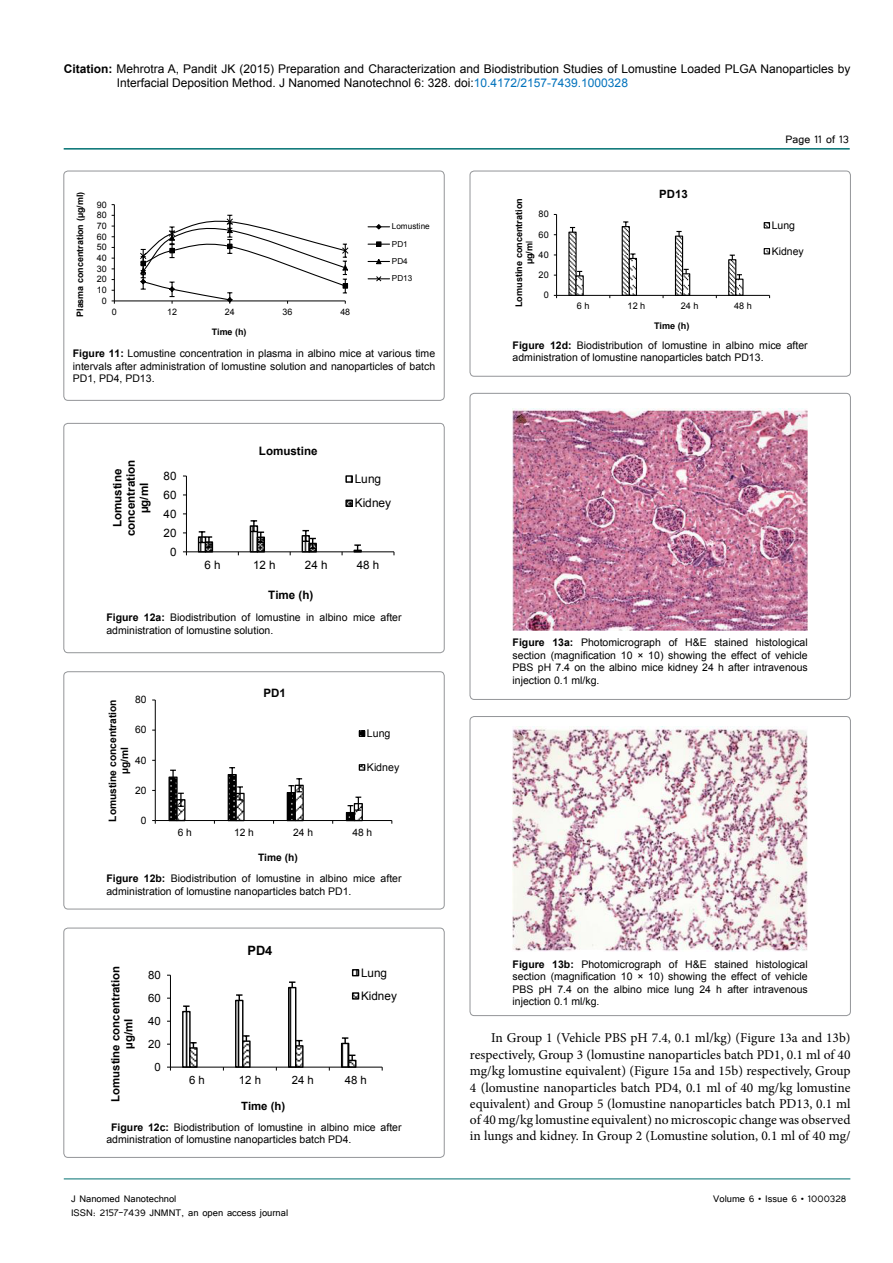
<style>
.page{position:relative;width:893px;height:1263px;background:#fff}
.page>*{position:absolute;margin:0;border:0;box-sizing:border-box;transform-origin:0 0}
.t1{font:13.5px/16.4px "Minion Pro";letter-spacing:-.005em;color:#000;text-align:justify}
.t2{font:13.5px "Tunga";color:#000}
.t3{font:700 12.9px "Arial";color:#000}
.t4{font:12px/14.4px "Arial";color:#000}
.t5{font:12px/14.4px "Tunga";color:#000}
.t6{font:11.7px/23.2px "Arial";color:#000}
.t7{font:700 11.55px/13.4px "Arial";color:#000;text-align:center}
.t8{font:11.55px "Arial";color:#000}
.t9{font:700 11.4px/13px "Arial";color:#000;text-align:center}
.t10{font:11.4px "Arial";color:#000}
.t11{font:10.65px "Arial";color:#000}
.t12{font:10.5px/12.6px "Arial";color:#000}
.t13{font:700 10.2px/11.9px "Arial";color:#000;text-align:center}
.t14{font:10.2px "Arial";color:#000}
.t15{font:700 9.15px "Arial";color:#000}
.t16{font:9.15px "Arial";color:#000}
.t17{font:700 9px "Arial";color:#000}
.t18{font:9px "Arial";color:#000}
.t19{font:8.25px/17.4px "Arial";color:#000}
.s1{font-weight:700}
.s2{color:#0072bc}
.s3{font-weight:400}
</style>
<div class="page">
<hr style="left:64px;top:148px;width:786px;height:2px;background:#007071">
<hr style="left:64px;top:1179px;width:786px;height:1px;background:#007071">
<div style="left:64px;top:171px;width:380px;height:229px;border:1px solid #939598;border-radius:4px"></div>
<hr style="left:114px;top:205px;width:1px;height:96px;background:#000">
<hr style="left:114px;top:301px;width:231px;height:1px;background:#000">
<svg style="left:139px;top:215px;width:210px;height:89px"></svg>
<svg style="left:368px;top:224px;width:22px;height:6px"></svg>
<svg style="left:368px;top:241px;width:22px;height:6px"></svg>
<svg style="left:368px;top:259px;width:22px;height:5px"></svg>
<svg style="left:368px;top:276px;width:22px;height:6px"></svg>
<div style="left:64px;top:423px;width:380px;height:230px;border:1px solid #939598;border-radius:4px"></div>
<hr style="left:186px;top:476px;width:1px;height:76px;background:#000">
<hr style="left:186px;top:552px;width:208px;height:1px;background:#000">
<svg style="left:197px;top:520px;width:166px;height:36px"></svg>
<div style="left:345px;top:475px;width:8px;height:8px;border:1px solid #000"></div>
<svg style="left:347px;top:501px;width:4px;height:4px"></svg>
<div style="left:345px;top:499px;width:8px;height:8px;border:1px solid #000"></div>
<div style="left:470px;top:393px;width:380px;height:306px;border:1px solid #939598;border-radius:4px"></div>
<img style="left:513px;top:409px;width:295px;height:221px">
<div style="left:470px;top:716px;width:380px;height:300px;border:1px solid #939598;border-radius:4px"></div>
<img style="left:513px;top:727px;width:295px;height:224px">
<div style="left:64px;top:672px;width:380px;height:237px;border:1px solid #939598;border-radius:4px"></div>
<hr style="left:155px;top:700px;width:1px;height:120px;background:#000">
<hr style="left:155px;top:820px;width:237px;height:1px;background:#000">
<div style="left:359px;top:730px;width:6px;height:7px;border:1px solid #000"></div>
<svg style="left:168px;top:765px;width:195px;height:59px"></svg>
<div style="left:359px;top:764px;width:6px;height:7px;border:1px solid #000"></div>
<div style="left:64px;top:928px;width:380px;height:229px;border:1px solid #939598;border-radius:4px"></div>
<hr style="left:170px;top:975px;width:1px;height:92px;background:#000">
<hr style="left:170px;top:1067px;width:212px;height:1px;background:#000">
<div style="left:352px;top:969px;width:7px;height:7px;border:1px solid #000"></div>
<svg style="left:181px;top:970px;width:178px;height:100px"></svg>
<div style="left:352px;top:992px;width:7px;height:7px;border:1px solid #000"></div>
<div style="left:470px;top:171px;width:380px;height:205px;border:1px solid #939598;border-radius:4px"></div>
<hr style="left:556px;top:214px;width:1px;height:81px;background:#000">
<hr style="left:557px;top:295px;width:213px;height:1px;background:#000">
<svg style="left:568px;top:221px;width:176px;height:77px"></svg>
<svg style="left:764px;top:222px;width:6px;height:6px"></svg>
<svg style="left:764px;top:248px;width:6px;height:6px"></svg>
<p class="t4" style="left:117px;top:61px;width:735px;text-indent:-53px"><span class="s1">Citation:</span> Mehrotra A, Pandit JK (2015) Preparation and Characterization and Biodistribution Studies of Lomustine Loaded PLGA Nanoparticles by<br>Interfacial Deposition Method. J Nanomed Nanotechnol 6: 328. doi:<span class="s2">10.4172/2157-7439.1000328</span></p>
<p class="t17" style="left:74px;top:317px;width:127px;rotate:-90deg">Plasma concentration (µg/ml)</p>
<p class="t18" style="left:97px;top:198px;width:11px">90</p>
<p class="t18" style="left:97px;top:209px;width:11px">80</p>
<p class="t18" style="left:97px;top:220px;width:11px">70</p>
<p class="t18" style="left:97px;top:231px;width:11px">60</p>
<p class="t18" style="left:97px;top:241px;width:11px">50</p>
<p class="t18" style="left:97px;top:252px;width:11px">40</p>
<p class="t18" style="left:97px;top:263px;width:11px">30</p>
<p class="t18" style="left:97px;top:273px;width:11px">20</p>
<p class="t18" style="left:97px;top:284px;width:11px">10</p>
<p class="t18" style="left:102px;top:295px;width:6px">0</p>
<p class="t18" style="left:112px;top:305px;width:6px">0</p>
<p class="t18" style="left:167px;top:305px;width:11px">12</p>
<p class="t18" style="left:225px;top:305px;width:11px">24</p>
<p class="t18" style="left:283px;top:305px;width:11px">36</p>
<p class="t18" style="left:340px;top:305px;width:11px">48</p>
<p class="t17" style="left:212px;top:326px;width:36px">Time (h)</p>
<p class="t19" style="left:392px;top:218px;width:39px">Lomustine<br>PD1<br>PD4<br>PD13</p>
<p class="t12" style="left:73px;top:347px;width:364px;text-align:justify"><span class="s1">Figure 11:</span> Lomustine concentration in plasma in albino mice at various time intervals after administration of lomustine solution and nanoparticles of batch PD1, PD4, PD13.</p>
<p class="t7" style="left:111px;top:536px;width:78px;rotate:-90deg">Lomustine concentration µg/ml</p>
<p class="t8" style="left:164px;top:468px;width:14px">80</p>
<p class="t8" style="left:164px;top:487px;width:14px">60</p>
<p class="t8" style="left:164px;top:506px;width:14px">40</p>
<p class="t8" style="left:164px;top:525px;width:14px">20</p>
<p class="t8" style="left:170px;top:544px;width:8px">0</p>
<p class="t7" style="left:259px;top:444px;width:60px">Lomustine</p>
<p class="t4" style="left:355px;top:467px;width:38px;line-height:24.3px">Lung<br>Kidney</p>
<p class="t8" style="left:204px;top:558px;width:18px">6 h</p>
<p class="t8" style="left:253px;top:558px;width:24px">12 h</p>
<p class="t8" style="left:305px;top:558px;width:24px">24 h</p>
<p class="t8" style="left:357px;top:558px;width:24px">48 h</p>
<p class="t7" style="left:268px;top:588px;width:47px">Time (h)</p>
<p class="t12" style="left:106px;top:611px;width:297px"><span class="s1">Figure 12a:</span> Biodistribution of lomustine in albino mice after administration of lomustine solution.</p>
<p class="t14" style="left:135px;top:693px;width:13px">80</p>
<p class="t13" style="left:107px;top:822px;width:124px;rotate:-90deg">Lomustine concentration µg/ml</p>
<p class="t14" style="left:135px;top:723px;width:13px">60</p>
<p class="t14" style="left:135px;top:753px;width:13px">40</p>
<p class="t14" style="left:135px;top:783px;width:13px">20</p>
<p class="t14" style="left:141px;top:814px;width:7px">0</p>
<p class="t7" style="left:263px;top:686px;width:24px">PD1</p>
<p class="t11" style="left:367px;top:726px;width:25px">Lung</p>
<p class="t11" style="left:367px;top:760px;width:34px">Kidney</p>
<p class="t14" style="left:178px;top:826px;width:16px">6 h</p>
<p class="t14" style="left:234px;top:826px;width:21px">12 h</p>
<p class="t14" style="left:293px;top:826px;width:21px">24 h</p>
<p class="t14" style="left:352px;top:826px;width:21px">48 h</p>
<p class="t13" style="left:258px;top:852px;width:41px">Time (h)</p>
<p class="t12" style="left:106px;top:872px;width:297px"><span class="s1">Figure 12b:</span> Biodistribution of lomustine in albino mice after administration of lomustine nanoparticles batch PD1.</p>
<p class="t9" style="left:109px;top:1102px;width:138px;rotate:-90deg">Lomustine concentration µg/ml</p>
<p class="t10" style="left:148px;top:967px;width:14px">80</p>
<p class="t10" style="left:148px;top:990px;width:14px">60</p>
<p class="t10" style="left:148px;top:1013px;width:14px">40</p>
<p class="t10" style="left:148px;top:1036px;width:14px">20</p>
<p class="t10" style="left:154px;top:1059px;width:8px">0</p>
<p class="t3" style="left:247px;top:942px;width:26px">PD4</p>
<p class="t6" style="left:361px;top:961px;width:37px">Lung<br>Kidney</p>
<p class="t10" style="left:189px;top:1073px;width:17px">6 h</p>
<p class="t10" style="left:239px;top:1073px;width:24px">12 h</p>
<p class="t10" style="left:292px;top:1073px;width:24px">24 h</p>
<p class="t10" style="left:345px;top:1073px;width:24px">48 h</p>
<p class="t9" style="left:241px;top:1100px;width:46px">Time (h)</p>
<p class="t12" style="left:106px;top:1121px;width:297px;text-indent:5px"><span class="s1">Figure 12c:</span> Biodistribution of lomustine in albino mice after administration of lomustine nanoparticles batch PD4.</p>
<p class="t15" style="left:513px;top:307px;width:110px;rotate:-90deg">Lomustine concentration</p>
<p class="t16" style="left:539px;top:208px;width:12px">80</p>
<p class="t16" style="left:539px;top:228px;width:12px">60</p>
<p class="t15" style="left:523px;top:264px;width:25px;rotate:-90deg">µg/m<span class="s3">l</span></p>
<p class="t16" style="left:539px;top:249px;width:12px">40</p>
<p class="t16" style="left:539px;top:269px;width:12px">20</p>
<p class="t16" style="left:544px;top:289px;width:7px">0</p>
<p class="t9" style="left:659px;top:188px;width:30px">PD13</p>
<p class="t16" style="left:577px;top:300px;width:14px">6 h</p>
<p class="t16" style="left:628px;top:300px;width:19px">12 h</p>
<p class="t16" style="left:681px;top:300px;width:19px">24 h</p>
<p class="t16" style="left:734px;top:300px;width:19px">48 h</p>
<p class="t15" style="left:654px;top:320px;width:37px">Time (h)</p>
<p class="t2" style="left:786px;top:131px;width:65px">Page 11 of 13</p>
<p class="t12" style="left:772px;top:219px;width:25px">Lung</p>
<p class="t12" style="left:772px;top:245px;width:34px">Kidney</p>
<p class="t12" style="left:513px;top:339px;width:297px"><span class="s1">Figure 12d:</span> Biodistribution of lomustine in albino mice after administration of lomustine nanoparticles batch PD13.</p>
<p class="t12" style="left:513px;top:636px;width:297px;text-align:justify"><span class="s1">Figure 13a:</span> Photomicrograph of H&amp;E stained histological section (magnification 10 × 10) showing the effect of vehicle PBS pH 7.4 on the albino mice kidney 24 h after intravenous injection 0.1 ml/kg.</p>
<p class="t12" style="left:513px;top:958px;width:297px;text-align:justify"><span class="s1">Figure 13b:</span> Photomicrograph of H&amp;E stained histological section (magnification 10 × 10) showing the effect of vehicle PBS pH 7.4 on the albino mice lung 24 h after intravenous injection 0.1 ml/kg.</p>
<p class="t1" style="left:470px;top:1030px;width:382px;text-indent:21px">In Group 1 (Vehicle PBS pH 7.4, 0.1 ml/kg) (Figure 13a and 13b) respectively, Group 3 (lomustine nanoparticles batch PD1, 0.1 ml of 40 mg/kg lomustine equivalent) (Figure 15a and 15b) respectively, Group 4 (lomustine nanoparticles batch PD4, 0.1 ml of 40 mg/kg lomustine equivalent) and Group 5 (lomustine nanoparticles batch PD13, 0.1 ml of 40 mg/kg lomustine equivalent) no microscopic change was observed in lungs and kidney. In Group 2 (Lomustine solution, 0.1 ml of 40 mg/</p>
<p class="t5" style="left:71px;top:1190px;width:219px">J Nanomed Nanotechnol<br>ISSN: 2157-7439 JNMNT, an open access journal</p>
<p class="t5" style="left:713px;top:1190px;width:135px">Volume 6 • Issue 6 • 1000328</p>
</div>
